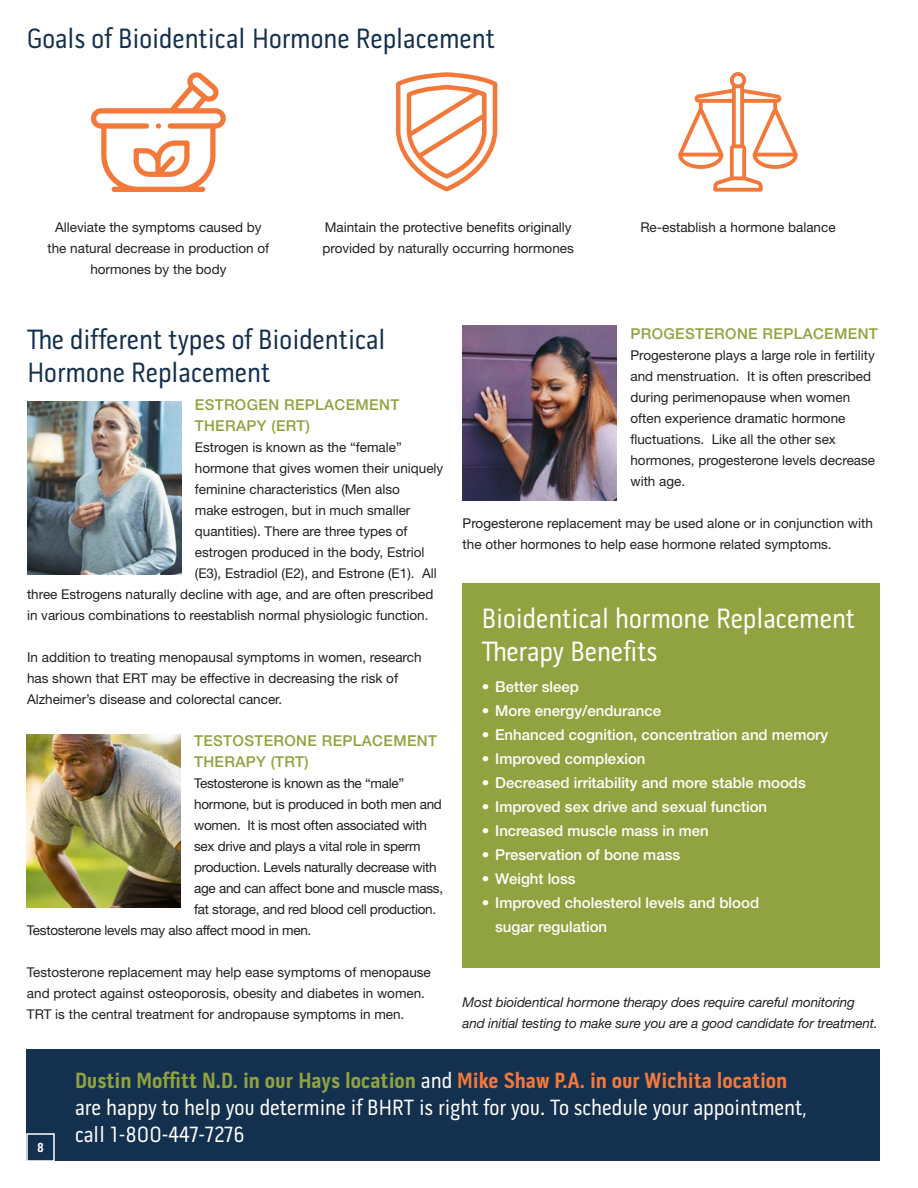
<style>
.page{position:relative;width:918px;height:1188px;background:#fff}
.page>*{position:absolute;margin:0;border:0;box-sizing:border-box;transform-origin:0 0}
.Subheading{font:28.5px/33px "Pill Gothic 300 mg";color:#14304f}
.Subheading-2{font:28.5px/33px "Pill Gothic 300 mg";color:#fff}
.Body_Text{font:22.5px/27px "Pill Gothic 300 mg";color:#fff}
.t1{font:500 15px/24px "Helvetica Neue LT Std";color:#fff}
.Tertiary{font:500 15px/21px "Helvetica Neue LT Std";letter-spacing:.025em;color:#90a340}
.Body_Text-2{font:13.5px/21px "Helvetica Neue LT Std";color:#231f20}
.Body_Text-3{font:13.5px "Helvetica Neue LT Std";letter-spacing:-.02em;color:#231f20}
.Body_Text-4{font:italic 13.5px/21px "Helvetica Neue LT Std";letter-spacing:-.01em;color:#231f20}
.t2{font:700 13.5px "Pill Gothic 300 mg";color:#fff}
.s1{font-weight:700;color:#90a340}
.s2{font-weight:700;color:#f3793b}
</style>
<div class="page">
<div style="left:26px;top:1049px;width:854px;height:112px;background:#14304f"></div>
<img style="left:27px;top:401px;width:154px;height:173px">
<svg style="left:678px;top:72px;width:120px;height:120px"></svg>
<svg style="left:396px;top:72px;width:101px;height:120px"></svg>
<svg style="left:91px;top:72px;width:135px;height:120px"></svg>
<img style="left:26px;top:735px;width:155px;height:173px">
<div style="left:463px;top:583px;width:417px;height:384px;background:#90a340"></div>
<img style="left:463px;top:325px;width:154px;height:176px">
<div style="left:26px;top:1133px;width:29px;height:29px;background:#14304f;border:2px solid #fff"></div>
<p class="Subheading" style="left:27px;top:24px;width:469px">Goals of Bioidentical Hormone Replacement</p>
<p class="Body_Text-2" style="left:48px;top:216px;width:223px;text-align:center">Alleviate the symptoms caused by the natural decrease in production of hormones by the body</p>
<p class="Body_Text-2" style="left:323px;top:216px;width:253px">Maintain the protective benefits originally provided by naturally occurring hormones</p>
<p class="Body_Text-2" style="left:640px;top:217px;width:197px">Re-establish a hormone balance</p>
<p class="Subheading" style="left:27px;top:325px;width:360px">The different types of Bioidentical<br>Hormone Replacement</p>
<p class="Tertiary" style="left:195px;top:394px;width:206px">ESTROGEN REPLACEMENT<br>THERAPY (ERT)</p>
<p class="Body_Text-2" style="left:195px;top:436px;width:209px">Estrogen is known as the “female”</p>
<p class="Body_Text-2" style="left:195px;top:457px;width:250px">hormone that gives women their uniquely</p>
<p class="Body_Text-2" style="left:195px;top:478px;width:207px">feminine characteristics (Men also</p>
<p class="Body_Text-2" style="left:195px;top:499px;width:217px">make estrogen, but in much smaller</p>
<p class="Body_Text-2" style="left:195px;top:520px;width:214px">quantities). There are three types of</p>
<p class="Body_Text-2" style="left:195px;top:541px;width:231px">estrogen produced in the body, Estriol</p>
<p class="Body_Text-2" style="left:195px;top:562px;width:244px">(E3), Estradiol (E2), and Estrone (E1). All</p>
<p class="Body_Text-2" style="left:27px;top:583px;width:408px">three Estrogens naturally decline with age, and are often prescribed</p>
<p class="Body_Text-2" style="left:27px;top:604px;width:403px">in various combinations to reestablish normal physiologic function.</p>
<p class="Body_Text-2" style="left:27px;top:646px;width:396px">In addition to treating menopausal symptoms in women, research has shown that ERT may be effective in decreasing the risk of<br>Alzheimer’s disease and colorectal cancer.</p>
<p class="Tertiary" style="left:194px;top:730px;width:244px">TESTOSTERONE REPLACEMENT<br>THERAPY (TRT)</p>
<p class="Body_Text-3" style="left:194px;top:775px;width:212px">Testosterone is known as the “male”</p>
<p class="Body_Text-3" style="left:194px;top:796px;width:249px">hormone, but is produced in both men and</p>
<p class="Body_Text-3" style="left:194px;top:817px;width:234px">women. It is most often associated with</p>
<p class="Body_Text-3" style="left:194px;top:838px;width:228px">sex drive and plays a vital role in sperm</p>
<p class="Body_Text-3" style="left:194px;top:859px;width:244px">production. Levels naturally decrease with</p>
<p class="Body_Text-3" style="left:194px;top:880px;width:251px">age and can affect bone and muscle mass,</p>
<p class="Body_Text-3" style="left:194px;top:901px;width:244px">fat storage, and red blood cell production.</p>
<p class="Body_Text-3" style="left:27px;top:922px;width:286px">Testosterone levels may also affect mood in men.</p>
<p class="Body_Text-2" style="left:27px;top:961px;width:405px">Testosterone replacement may help ease symptoms of menopause and protect against osteoporosis, obesity and diabetes in women.<br>TRT is the central treatment for andropause symptoms in men.</p>
<p class="Tertiary" style="left:630px;top:323px;width:249px">PROGESTERONE REPLACEMENT</p>
<p class="Body_Text-2" style="left:630px;top:344px;width:246px">Progesterone plays a large role in fertility and menstruation. It is often prescribed during perimenopause when women often experience dramatic hormone fluctuations. Like all the other sex hormones, progesterone levels decrease with age.</p>
<p class="Body_Text-2" style="left:463px;top:512px;width:412px">Progesterone replacement may be used alone or in conjunction with the other hormones to help ease hormone related symptoms.</p>
<p class="Subheading-2" style="left:482px;top:604px;width:375px">Bioidentical hormone Replacement<br>Therapy Benefits</p>
<p class="t1" style="left:482px;top:674px;width:99px">• Better sleep</p>
<p class="t1" style="left:482px;top:698px;width:181px">• More energy/endurance</p>
<p class="t1" style="left:482px;top:722px;width:348px">• Enhanced cognition, concentration and memory</p>
<p class="t1" style="left:482px;top:746px;width:165px">• Improved complexion</p>
<p class="t1" style="left:482px;top:770px;width:326px">• Decreased irritability and more stable moods</p>
<p class="t1" style="left:482px;top:794px;width:287px">• Improved sex drive and sexual function</p>
<p class="t1" style="left:482px;top:818px;width:229px">• Increased muscle mass in men</p>
<p class="t1" style="left:482px;top:842px;width:200px">• Preservation of bone mass</p>
<p class="t1" style="left:482px;top:866px;width:96px">• Weight loss</p>
<p class="t1" style="left:495px;top:890px;width:266px;text-indent:-14px">• Improved cholesterol levels and blood sugar regulation</p>
<p class="Body_Text-4" style="left:463px;top:991px;width:417px">Most bioidentical hormone therapy does require careful monitoring and initial testing to make sure you are a good candidate for treatment.</p>
<p class="t2" style="left:37px;top:1142px;width:8px">8</p>
<p class="Body_Text" style="left:75px;top:1069px;width:733px"><span class="s1">Dustin Moffitt N.D. in our Hays location</span> and <span class="s2">Mike Shaw P.A. in our Wichita location </span>are happy to help you determine if BHRT is right for you. To schedule your appointment, call 1-800-447-7276</p>
</div>
